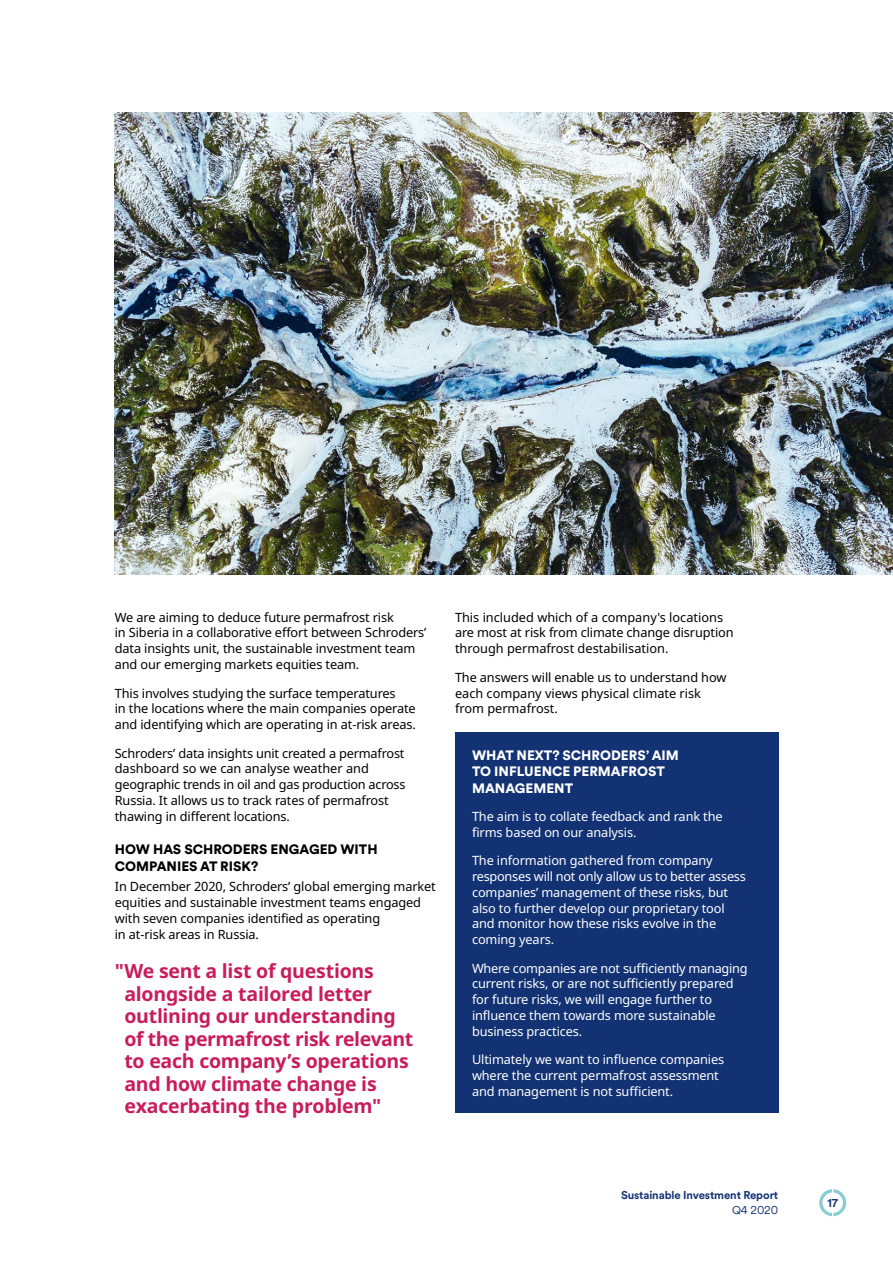
<style>
.page{position:relative;width:893px;height:1263px;background:#fff}
.page>*{position:absolute;margin:0;border:0;box-sizing:border-box;transform-origin:0 0}
.t1{font:700 19.5px/22.5px "Noto Sans";letter-spacing:-.015em;color:#c81c5d}
.t2{font:900 13.5px/16.5px "Schroders Circular";color:#fff}
.t3{font:900 13.5px/16.5px "Schroders Circular";color:#000}
.t4{font:12.75px/15.8px "Noto Sans";letter-spacing:-.01em;color:#000}
.t5{font:12.75px/15.8px "Noto Sans";letter-spacing:-.01em;color:#fff}
.t6{font:700 11.25px "Schroders Circular";letter-spacing:-.01em;color:#123274}
.t7{font:11.25px "Schroders Circular";letter-spacing:-.01em;color:#123274}
</style>
<div class="page">
<img style="left:115px;top:113px;width:778px;height:461px">
<div style="left:455px;top:732px;width:323px;height:77px;background:#123274"></div>
<div style="left:455px;top:795px;width:323px;height:58px;background:#123274"></div>
<div style="left:455px;top:839px;width:323px;height:121px;background:#123274"></div>
<div style="left:455px;top:946px;width:323px;height:106px;background:#123274"></div>
<div style="left:455px;top:1038px;width:323px;height:75px;background:#123274"></div>
<svg style="left:819px;top:1189px;width:27px;height:27px"></svg>
<p class="t4" style="left:115px;top:609px;width:313px">We are aiming to deduce future permafrost risk<br>in Siberia in a collaborative effort between Schroders’ data insights unit, the sustainable investment team and our emerging markets equities team.</p>
<p class="t4" style="left:115px;top:685px;width:303px">This involves studying the surface temperatures<br>in the locations where the main companies operate and identifying which are operating in at-risk areas.</p>
<p class="t4" style="left:115px;top:745px;width:292px">Schroders’ data insights unit created a permafrost dashboard so we can analyse weather and geographic trends in oil and gas production across Russia. It allows us to track rates of permafrost thawing in different locations.</p>
<p class="t3" style="left:115px;top:841px;width:264px">HOW HAS SCHRODERS ENGAGED WITH<br>COMPANIES AT RISK?</p>
<p class="t4" style="left:115px;top:879px;width:323px">In December 2020, Schroders’ global emerging market equities and sustainable investment teams engaged with seven companies identified as operating<br>in at-risk areas in Russia.</p>
<h1 class="t1" style="left:124px;top:959px;width:290px;text-indent:-10px">"We sent a list of questions alongside a tailored letter outlining our understanding of the permafrost risk relevant to each company’s operations and how climate change is exacerbating the problem"</h1>
<p class="t4" style="left:455px;top:609px;width:280px">This included which of a company's locations are most at risk from climate change disruption through permafrost destabilisation.</p>
<p class="t4" style="left:455px;top:669px;width:273px">The answers will enable us to understand how each company views physical climate risk from permafrost.</p>
<p class="t2" style="left:472px;top:746px;width:208px">WHAT NEXT? SCHRODERS’ AIM<br>TO INFLUENCE PERMAFROST<br>MANAGEMENT</p>
<p class="t5" style="left:472px;top:809px;width:252px">The aim is to collate feedback and rank the firms based on our analysis.</p>
<p class="t5" style="left:472px;top:853px;width:275px">The information gathered from company responses will not only allow us to better assess companies’ management of these risks, but also to further develop our proprietary tool and monitor how these risks evolve in the coming years.</p>
<p class="t5" style="left:472px;top:960px;width:277px">Where companies are not sufficiently managing current risks, or are not sufficiently prepared for future risks, we will engage further to influence them towards more sustainable business practices.</p>
<p class="t5" style="left:472px;top:1052px;width:254px">Ultimately we want to influence companies where the current permafrost assessment and management is not sufficient.</p>
<p class="t6" style="left:621px;top:1188px;width:159px">Sustainable Investment Report</p>
<p class="t7" style="left:732px;top:1203px;width:48px">Q4 2020</p>
<p class="t6" style="left:827px;top:1195px;width:12px">17</p>
</div>
